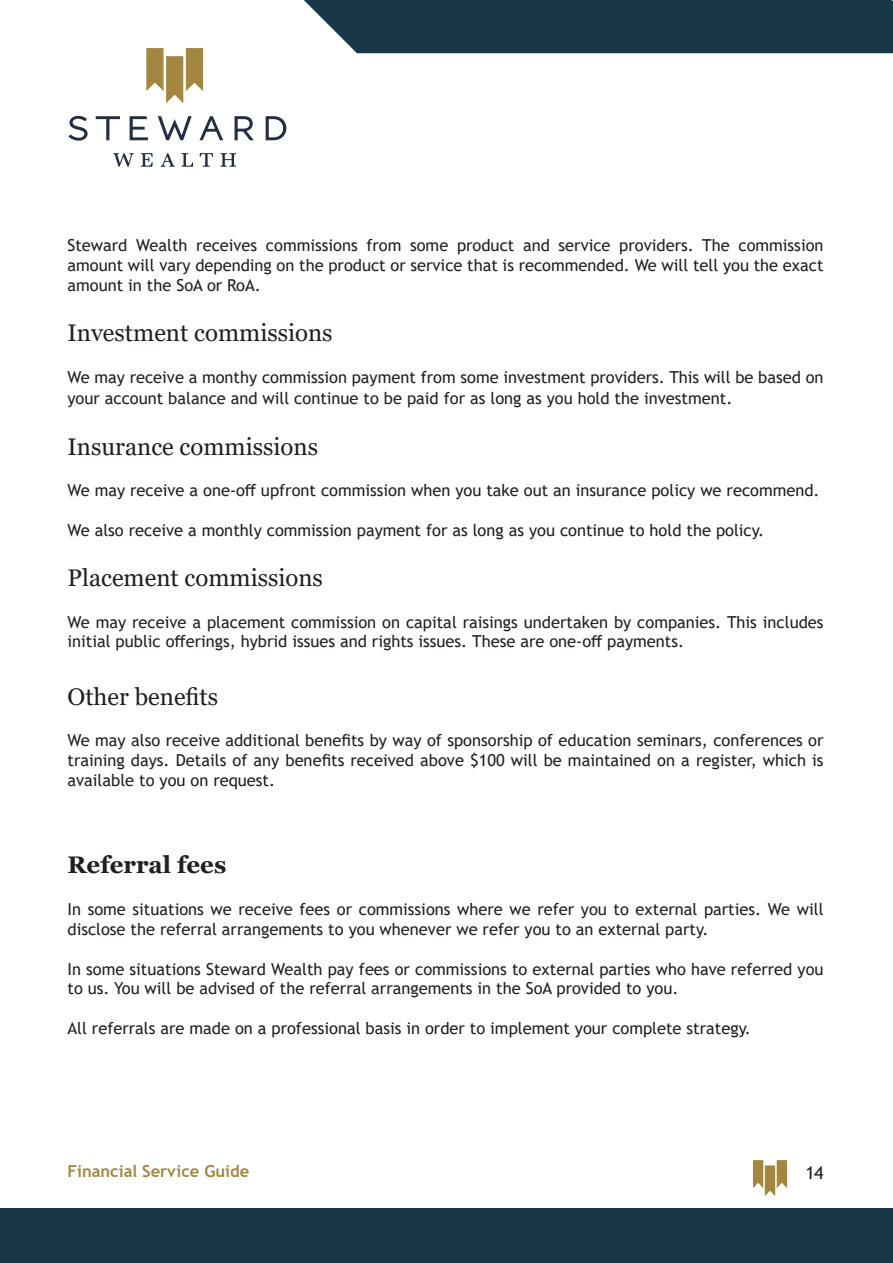
<style>
.page{position:relative;width:893px;height:1263px;background:#fff}
.page>*{position:absolute;margin:0;border:0;box-sizing:border-box;transform-origin:0 0}
.t1{font:24px "Georgia";color:#231f20}
.t2{font:700 24px "Georgia";color:#231f20}
.t3{font:18px "Trebuchet MS";color:#231f20}
.t4{font:16.5px/19.8px "Trebuchet MS";color:#231f20}
.t5{font:700 16.5px "Trebuchet MS";color:#a38741}
</style>
<div class="page">
<div style="left:0;top:1209px;width:893px;height:54px;background:#183847"></div>
<div style="left:304px;top:0;width:589px;height:53px;background:#183847"></div>
<svg style="left:68px;top:116px;width:218px;height:51px"></svg>
<svg style="left:146px;top:48px;width:57px;height:55px"></svg>
<svg style="left:753px;top:1160px;width:34px;height:36px"></svg>
<p class="t4" style="left:68px;top:236px;width:758px;text-align:justify">Steward Wealth receives commissions from some product and service providers. The commission amount will vary depending on the product or service that is recommended. We will tell you the exact amount in the SoA or RoA.</p>
<p class="t1" style="left:68px;top:319px;width:267px">Investment commissions</p>
<p class="t4" style="left:68px;top:366px;width:757px;line-height:21.6px">We may receive a monthy commission payment from some investment providers. This will be based on your account balance and will continue to be paid for as long as you hold the investment.</p>
<p class="t1" style="left:68px;top:432px;width:252px">Insurance commissions</p>
<p class="t4" style="left:68px;top:480px;width:754px">We may receive a one-off upfront commission when you take out an insurance policy we recommend.</p>
<p class="t4" style="left:68px;top:520px;width:698px">We also receive a monthly commission payment for as long as you continue to hold the policy.</p>
<p class="t1" style="left:68px;top:563px;width:257px">Placement commissions</p>
<p class="t4" style="left:68px;top:612px;width:757px">We may receive a placement commission on capital raisings undertaken by companies. This includes initial public offerings, hybrid issues and rights issues. These are one-off payments.</p>
<p class="t1" style="left:68px;top:682px;width:152px">Other benefits</p>
<p class="t4" style="left:68px;top:731px;width:758px;text-align:justify">We may also receive additional benefits by way of sponsorship of education seminars, conferences or training days. Details of any benefits received above $100 will be maintained on a register, which is available to you on request.</p>
<p class="t2" style="left:68px;top:849px;width:160px">Referral fees</p>
<p class="t4" style="left:68px;top:899px;width:757px">In some situations we receive fees or commissions where we refer you to external parties. We will disclose the referral arrangements to you whenever we refer you to an external party.</p>
<p class="t4" style="left:68px;top:959px;width:758px">In some situations Steward Wealth pay fees or commissions to external parties who have referred you to us. You will be advised of the referral arrangements in the SoA provided to you.</p>
<p class="t4" style="left:68px;top:1018px;width:685px">All referrals are made on a professional basis in order to implement your complete strategy.</p>
<p class="t5" style="left:68px;top:1161px;width:183px">Financial Service Guide</p>
<p class="t3" style="left:805px;top:1161px;width:20px">14</p>
</div>
